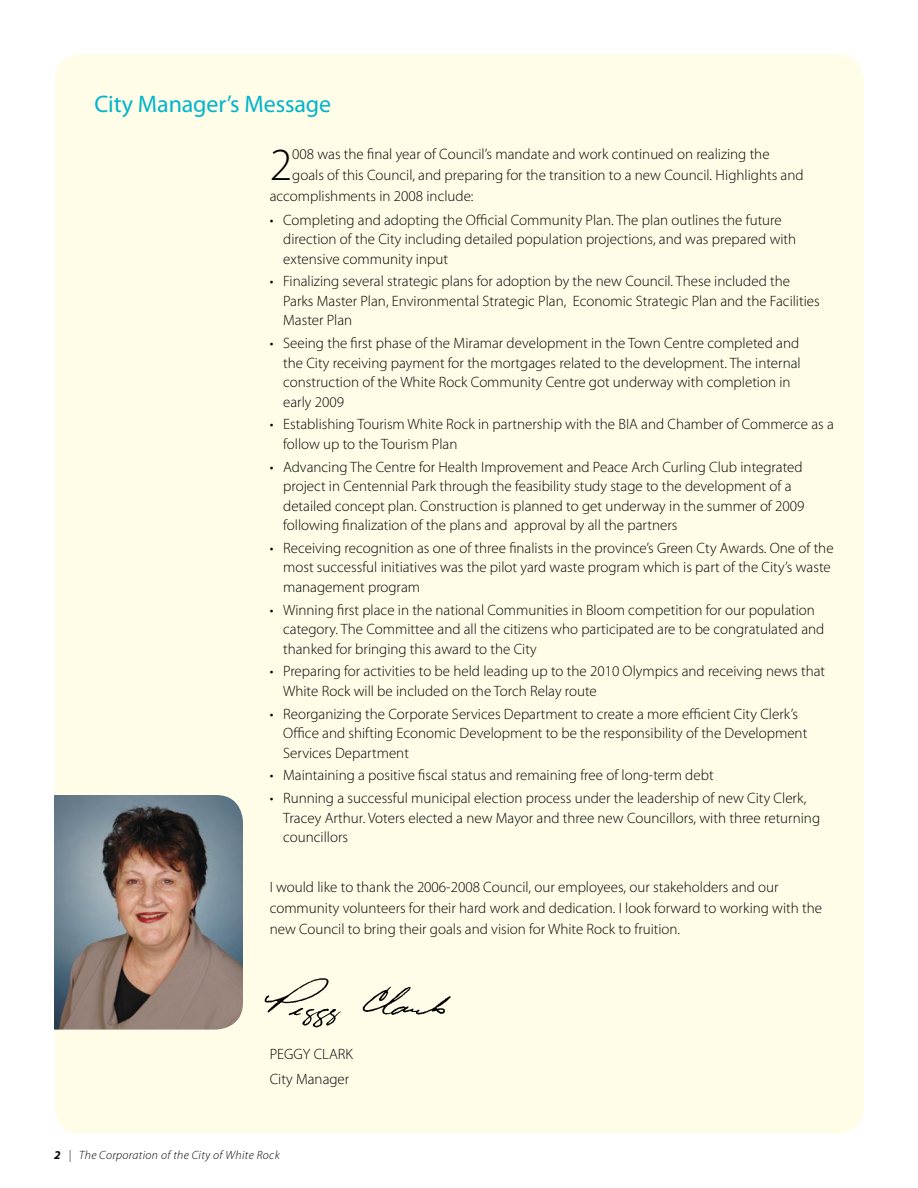
<style>
.page{position:relative;width:918px;height:1188px;background:#fff}
.page>*{position:absolute;margin:0;border:0;box-sizing:border-box;transform-origin:0 0}
.t1{font:300 46.2px "Myriad Pro";color:#000}
.t2{font:24px "Myriad Pro";letter-spacing:-.005em;color:#00b5cc}
.t3{font:300 15px/19.5px "Myriad Pro";color:#000}
.t4{font:italic 300 12px "Myriad Pro";letter-spacing:.03em;color:#000}
</style>
<div class="page">
<div style="left:55px;top:54px;width:809px;height:1080px;background:#fffde8;border-radius:27px"></div>
<img style="left:264px;top:978px;width:187px;height:50px">
<img style="left:54px;top:795px;width:189px;height:235px">
<h2 class="t2" style="left:94px;top:89px;width:238px">City Manager’s Message</h2>
<h1 class="t1" style="left:270px;top:137px;width:24px">2</h1>
<p class="t3" style="left:292px;top:144px;width:479px">008 was the final year of Council’s mandate and work continued on realizing the</p>
<p class="t3" style="left:292px;top:165px;width:513px">goals of this Council, and preparing for the transition to a new Council. Highlights and</p>
<p class="t3" style="left:270px;top:186px;width:205px">accomplishments in 2008 include:</p>
<p class="t3" style="left:283px;top:210px;width:515px;text-indent:-14px">• Completing and adopting the Official Community Plan. The plan outlines the future direction of the City including detailed population projections, and was prepared with extensive community input</p>
<p class="t3" style="left:283px;top:272px;width:538px;text-indent:-14px">• Finalizing several strategic plans for adoption by the new Council. These included the<br>Parks Master Plan, Environmental Strategic Plan, Economic Strategic Plan and the Facilities<br>Master Plan</p>
<p class="t3" style="left:283px;top:333px;width:519px;text-indent:-14px">• Seeing the first phase of the Miramar development in the Town Centre completed and the City receiving payment for the mortgages related to the development. The internal construction of the White Rock Community Centre got underway with completion in early 2009</p>
<p class="t3" style="left:283px;top:415px;width:552px;text-indent:-14px">• Establishing Tourism White Rock in partnership with the BIA and Chamber of Commerce as a follow up to the Tourism Plan</p>
<p class="t3" style="left:283px;top:457px;width:523px;text-indent:-14px">• Advancing The Centre for Health Improvement and Peace Arch Curling Club integrated project in Centennial Park through the feasibility study stage to the development of a detailed concept plan. Construction is planned to get underway in the summer of 2009 following finalization of the plans and approval by all the partners</p>
<p class="t3" style="left:283px;top:538px;width:552px;text-indent:-14px">• Receiving recognition as one of three finalists in the province’s Green Cty Awards. One of the most successful initiatives was the pilot yard waste program which is part of the City’s waste management program</p>
<p class="t3" style="left:283px;top:600px;width:543px;text-indent:-14px">• Winning first place in the national Communities in Bloom competition for our population category. The Committee and all the citizens who participated are to be congratulated and thanked for bringing this award to the City</p>
<p class="t3" style="left:283px;top:662px;width:544px;text-indent:-14px">• Preparing for activities to be held leading up to the 2010 Olympics and receiving news that<br>White Rock will be included on the Torch Relay route</p>
<p class="t3" style="left:283px;top:704px;width:526px;text-indent:-14px">• Reorganizing the Corporate Services Department to create a more efficient City Clerk’s<br>Office and shifting Economic Development to be the responsibility of the Development<br>Services Department</p>
<p class="t3" style="left:270px;top:765px;width:445px">• Maintaining a positive fiscal status and remaining free of long-term debt</p>
<p class="t3" style="left:283px;top:788px;width:538px;text-indent:-14px">• Running a successful municipal election process under the leadership of new City Clerk,<br>Tracey Arthur. Voters elected a new Mayor and three new Councillors, with three returning councillors</p>
<p class="t3" style="left:270px;top:876px;width:554px;line-height:21px">I would like to thank the 2006-2008 Council, our employees, our stakeholders and our community volunteers for their hard work and dedication. I look forward to working with the new Council to bring their goals and vision for White Rock to fruition.</p>
<p class="t3" style="left:270px;top:1041px;width:85px;line-height:25.3px">PEGGY CLARK<br>City Manager</p>
<p class="t4" style="left:69px;top:1148px;width:212px">| The Corporation of the City of White Rock</p>
</div>
